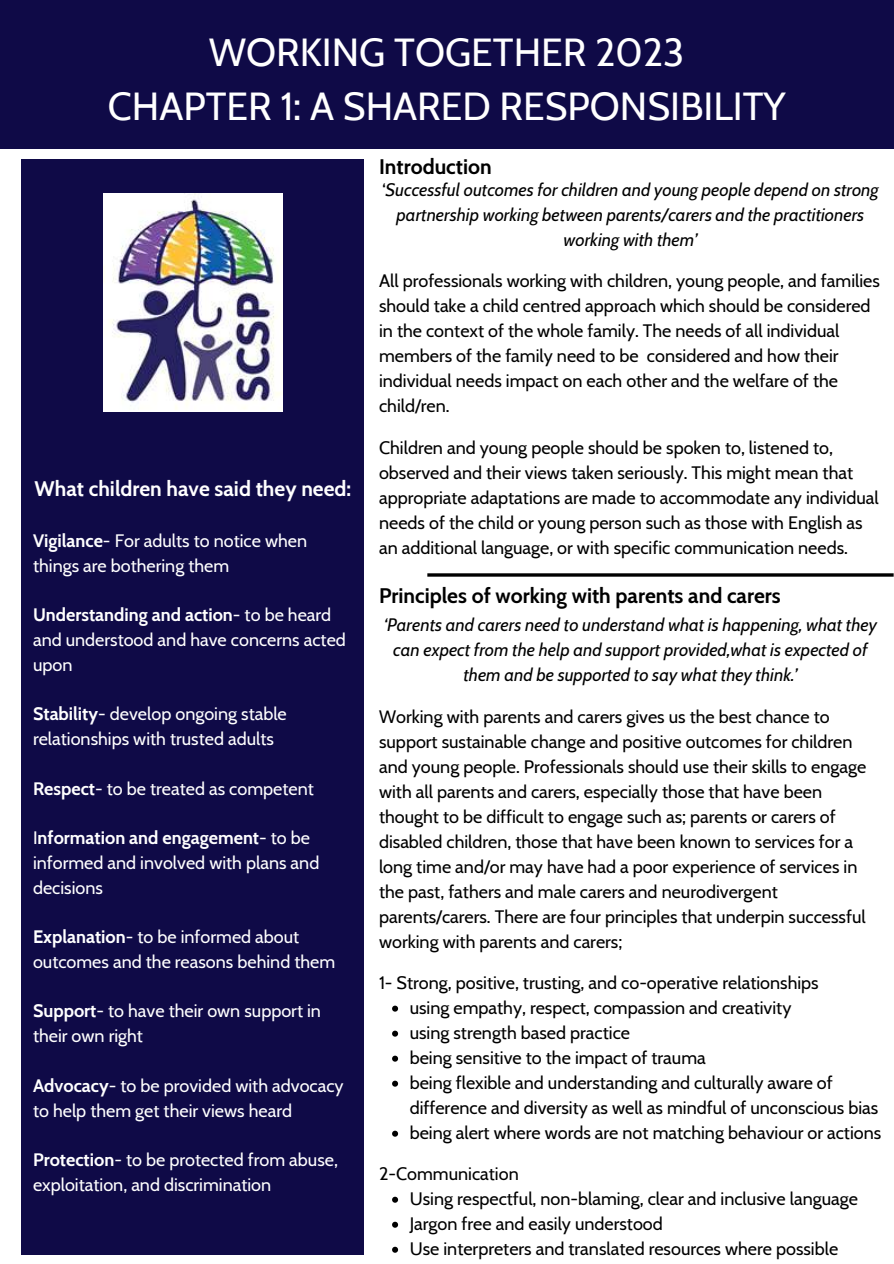
<style>
.page{position:relative;width:894px;height:1264px;background:#fff}
.page>*{position:absolute;margin:0;border:0;box-sizing:border-box;transform-origin:0 0}
.t1{font:39px/54px "Cabin";color:#fff;text-align:center}
.t2{font:700 21px "Cabin";color:#000}
.t3{font:700 21px "Cabin";color:#fff}
.t4{font:18px/25px "Cabin";color:#000}
.t5{font:18px/24.8px "Cabin";color:#fff}
.t6{font:italic 18px/25px "Cabin";color:#000;text-align:center}
.s1{font-weight:700}
.s2{font-style:normal}
</style>
<div class="page">
<div style="left:0;top:0;width:893px;height:148px;background:#0f0a47"></div>
<hr style="left:427px;top:573px;width:466px;height:3px;background:#000">
<div style="left:22px;top:160px;width:342px;height:1094px;background:#0f0a47"></div>
<img style="left:103px;top:194px;width:179px;height:217px">
<svg style="left:392px;top:1005px;width:6px;height:6px"></svg>
<svg style="left:392px;top:1030px;width:6px;height:6px"></svg>
<svg style="left:392px;top:1055px;width:6px;height:6px"></svg>
<svg style="left:392px;top:1080px;width:6px;height:6px"></svg>
<svg style="left:392px;top:1130px;width:6px;height:6px"></svg>
<svg style="left:392px;top:1196px;width:6px;height:6px"></svg>
<svg style="left:392px;top:1221px;width:6px;height:6px"></svg>
<svg style="left:392px;top:1246px;width:6px;height:6px"></svg>
<h1 class="t1" style="left:108px;top:25px;width:679px">WORKING TOGETHER 2023<br>CHAPTER 1: A SHARED RESPONSIBILITY</h1>
<p class="t2" style="left:379px;top:154px;width:114px">Introduction</p>
<p class="t3" style="left:35px;top:476px;width:318px">What children have said they need:</p>
<p class="t5" style="left:33px;top:528px;width:275px"><span class="s1">Vigilance</span>- For adults to notice when things are bothering them</p>
<p class="t5" style="left:33px;top:602px;width:314px"><span class="s1">Understanding and action</span>- to be heard and understood and have concerns acted upon</p>
<p class="t5" style="left:33px;top:701px;width:255px"><span class="s1">Stability</span>- develop ongoing stable relationships with trusted adults</p>
<p class="t5" style="left:33px;top:775px;width:282px"><span class="s1">Respect</span>- to be treated as competent</p>
<p class="t5" style="left:33px;top:825px;width:288px">I<span class="s1">nformation and engagement</span>- to be informed and involved with plans and decisions</p>
<p class="t5" style="left:33px;top:924px;width:303px"><span class="s1">Explanation</span>- to be informed about outcomes and the reasons behind them</p>
<p class="t5" style="left:33px;top:998px;width:289px"><span class="s1">Support</span>- to have their own support in their own right</p>
<p class="t5" style="left:33px;top:1072px;width:312px"><span class="s1">Advocacy</span>- to be provided with advocacy to help them get their views heard</p>
<p class="t5" style="left:33px;top:1147px;width:306px"><span class="s1">Protection</span>- to be protected from abuse, exploitation, and discrimination</p>
<p class="t6" style="left:382px;top:177px;width:498px"><span class="s2">‘</span>Successful outcomes for children and young people depend on strong partnership working between parents/carers and the practitioners working with them’</p>
<p class="t4" style="left:379px;top:268px;width:502px">All professionals working with children, young people, and families should take a child centred approach which should be considered in the context of the whole family. The needs of all individual members of the family need to be considered and how their individual needs impact on each other and the welfare of the child/ren.</p>
<p class="t4" style="left:379px;top:434px;width:501px">Children and young people should be spoken to, listened to, observed and their views taken seriously. This might mean that appropriate adaptations are made to accommodate any individual needs of the child or young person such as those with English as an additional language, or with specific communication needs.</p>
<p class="t2" style="left:379px;top:582px;width:403px">Principles of working with parents and carers</p>
<p class="t6" style="left:384px;top:612px;width:494px">‘Parents and carers need to understand what is happening, what they can expect from the help and support provided,what is expected of them and be supported to say what they think.’</p>
<p class="t4" style="left:379px;top:703px;width:488px">Working with parents and carers gives us the best chance to support sustainable change and positive outcomes for children and young people. Professionals should use their skills to engage with all parents and carers, especially those that have been thought to be difficult to engage such as; parents or carers of disabled children, those that have been known to services for a long time and/or may have had a poor experience of services in the past, fathers and male carers and neurodivergent parents/carers. There are four principles that underpin successful working with parents and carers;</p>
<p class="t4" style="left:409px;top:969px;width:473px;text-indent:-31px">1- Strong, positive, trusting, and co-operative relationships<br>using empathy, respect, compassion and creativity<br>using strength based practice<br>being sensitive to the impact of trauma<br>being flexible and understanding and culturally aware of difference and diversity as well as mindful of unconscious bias being alert where words are not matching behaviour or actions</p>
<p class="t4" style="left:409px;top:1160px;width:449px;text-indent:-31px">2-Communication<br>Using respectful, non-blaming, clear and inclusive language Jargon free and easily understood<br>Use interpreters and translated resources where possible</p>
</div>
